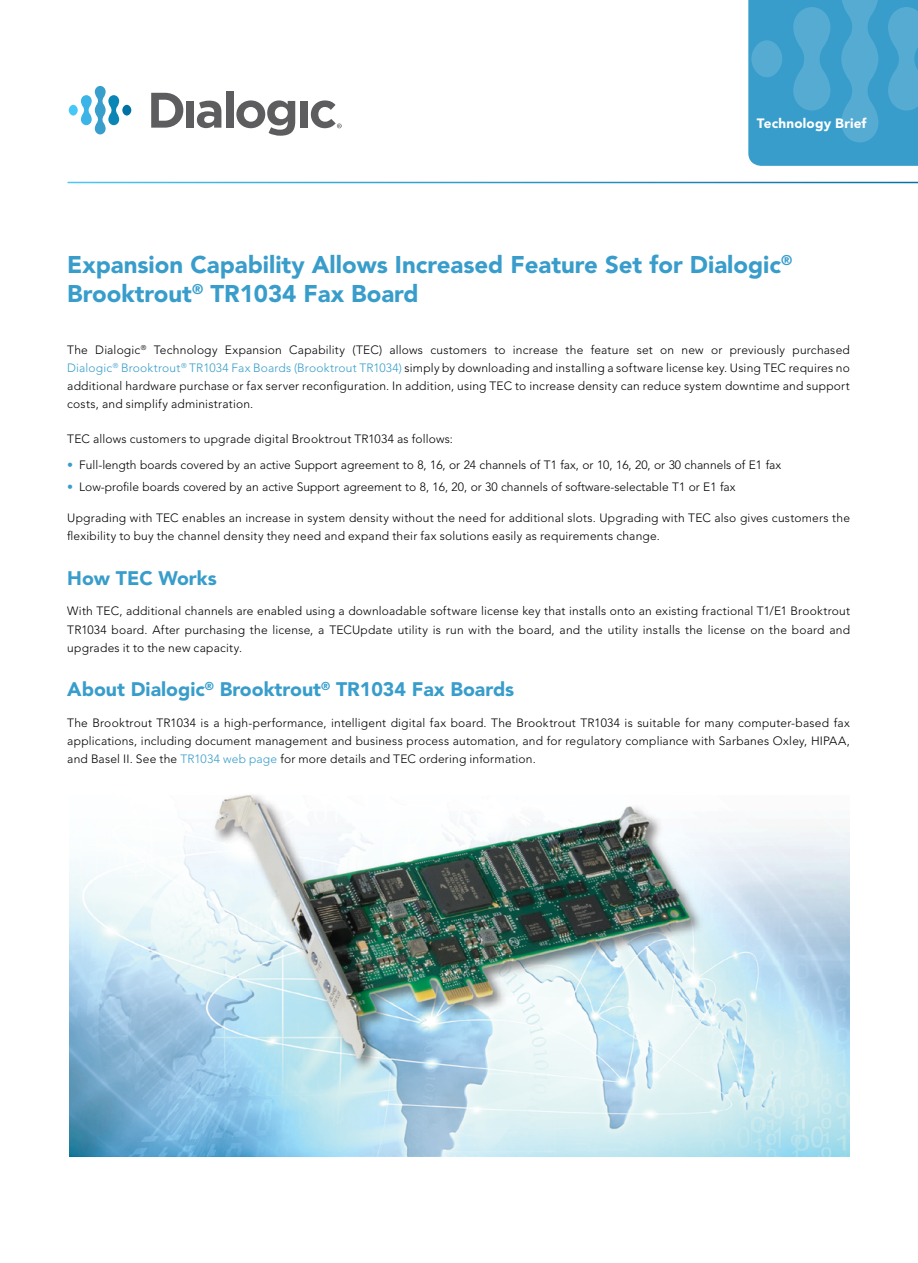
<style>
.page{position:relative;width:918px;height:1263px;background:#fff}
.page>*{position:absolute;margin:0;border:0;box-sizing:border-box;transform-origin:0 0}
.t1{font:900 24px/28.8px "Avenir LT Std";color:#389dcb}
.t2{font:900 19.5px "Avenir LT Std";color:#389dcb}
.t3{font:900 13.5px "Avenir LT Std";letter-spacing:.015em;color:#fff}
.t4{font:300 12px/18px "Avenir LT Std";letter-spacing:.015em;color:#000;text-align:justify}
.s1{color:#389dcb}
.s2{font-weight:900;color:#389dcb}
</style>
<div class="page">
<svg style="left:748px;top:0;width:170px;height:166px;background:#43a2cd"></svg>
<svg style="left:151px;top:93px;width:32px;height:35px"></svg>
<div style="left:187px;top:101px;width:7px;height:27px;background:#5d5c5e"></div>
<svg style="left:197px;top:101px;width:24px;height:27px"></svg>
<div style="left:226px;top:91px;width:7px;height:37px;background:#5d5c5e"></div>
<svg style="left:236px;top:100px;width:59px;height:36px"></svg>
<div style="left:300px;top:101px;width:7px;height:27px;background:#5d5c5e"></div>
<div style="left:122px;top:105px;width:9px;height:11px;background:#0071a4;border-radius:50%"></div>
<div style="left:69px;top:105px;width:9px;height:11px;background:#44c8f5;border-radius:50%"></div>
<svg style="left:81px;top:86px;width:38px;height:48px"></svg>
<svg style="left:311px;top:100px;width:31px;height:28px"></svg>
<img style="left:69px;top:795px;width:781px;height:362px">
<p class="t3" style="left:757px;top:115px;width:111px">Technology Brief</p>
<h1 class="t1" style="left:67px;top:250px;width:726px">Expansion Capability Allows Increased Feature Set for Dialogic<sup>®<br></sup>Brooktrout<sup>®</sup> TR1034 Fax Board</h1>
<p class="t4" style="left:67px;top:340px;width:784px">The Dialogic<sup>®</sup> Technology Expansion Capability (TEC) allows customers to increase the feature set on new or previously purchased <span class="s1">Dialogic</span><sup>®</sup> <span class="s1">Brooktrout</span><sup>®</sup> <span class="s1">TR1034 Fax Boards (Brooktrout TR1034)</span> simply by downloading and installing a software license key. Using TEC requires no additional hardware purchase or fax server reconfiguration. In addition, using TEC to increase density can reduce system downtime and support costs, and simplify administration.</p>
<p class="t4" style="left:67px;top:429px;width:387px">TEC allows customers to upgrade digital Brooktrout TR1034 as follows:</p>
<p class="t4" style="left:67px;top:456px;width:715px"><span class="s2">•</span> Full-length boards covered by an active Support agreement to 8, 16, or 24 channels of T1 fax, or 10, 16, 20, or 30 channels of E1 fax</p>
<p class="t4" style="left:67px;top:478px;width:670px"><span class="s2">•</span> Low-profile boards covered by an active Support agreement to 8, 16, 20, or 30 channels of software-selectable T1 or E1 fax</p>
<p class="t4" style="left:67px;top:509px;width:784px">Upgrading with TEC enables an increase in system density without the need for additional slots. Upgrading with TEC also gives customers the flexibility to buy the channel density they need and expand their fax solutions easily as requirements change.</p>
<h2 class="t2" style="left:67px;top:566px;width:151px">How TEC Works</h2>
<p class="t4" style="left:67px;top:602px;width:784px">With TEC, additional channels are enabled using a downloadable software license key that installs onto an existing fractional T1/E1 Brooktrout TR1034 board. After purchasing the license, a TECUpdate utility is run with the board, and the utility installs the license on the board and upgrades it to the new capacity.</p>
<h2 class="t2" style="left:67px;top:677px;width:449px">About Dialogic<sup>®</sup> Brooktrout<sup>®</sup> TR1034 Fax Boards</h2>
<p class="t4" style="left:67px;top:714px;width:784px">The Brooktrout TR1034 is a high-performance, intelligent digital fax board. The Brooktrout TR1034 is suitable for many computer-based fax applications, including document management and business process automation, and for regulatory compliance with Sarbanes Oxley, HIPAA, and Basel II. See the <span class="s1">TR1034 web page</span> for more details and TEC ordering information.</p>
</div>
